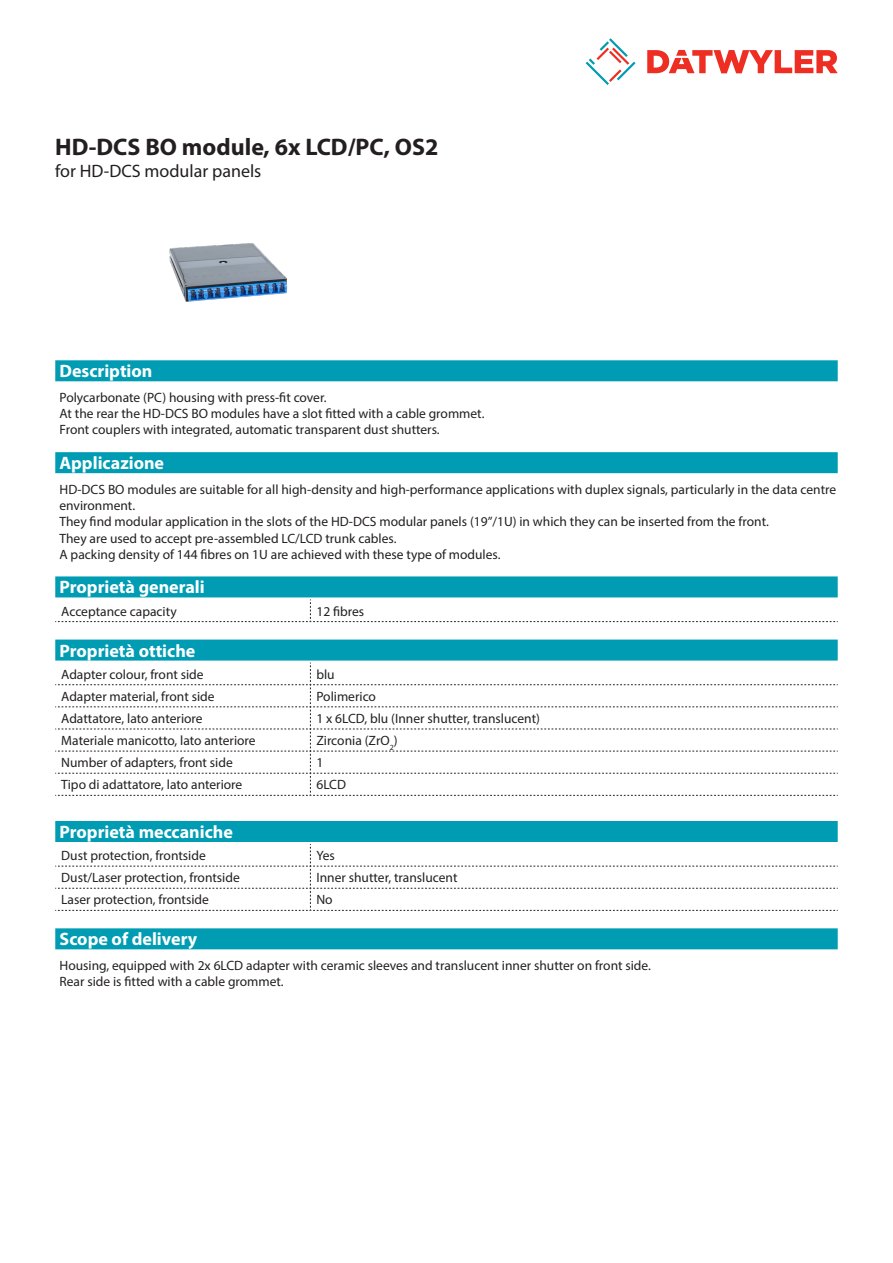
<style>
.page{position:relative;width:893px;height:1263px;background:#fff}
.page>*{position:absolute;margin:0;border:0;box-sizing:border-box;transform-origin:0 0}
.Product_Head{font:700 24px "Myriad Pro";color:#231f20}
.Standard_Head_Proper{font:700 18px "Myriad Pro";color:#fff}
.SubHead{font:18px "Myriad Pro";color:#231f20}
.Standard_text{font:13.5px/16.2px "Myriad Pro";color:#231f20}
.myriad_light_propert{font:13.5px "Myriad Pro";color:#231f20}
</style>
<div class="page">
<svg style="left:586px;top:38px;width:49px;height:47px"></svg>
<svg style="left:647px;top:50px;width:191px;height:23px"></svg>
<div style="left:55px;top:821px;width:783px;height:21px;background:#009cb3"></div>
<svg style="left:55px;top:844px;width:783px;height:67px"></svg>
<img style="left:169px;top:243px;width:119px;height:59px">
<div style="left:55px;top:360px;width:783px;height:21px;background:#009cb3"></div>
<div style="left:55px;top:928px;width:783px;height:21px;background:#009cb3"></div>
<div style="left:55px;top:452px;width:783px;height:21px;background:#009cb3"></div>
<div style="left:55px;top:576px;width:783px;height:21px;background:#009cb3"></div>
<svg style="left:55px;top:599px;width:783px;height:23px"></svg>
<div style="left:55px;top:639px;width:783px;height:21px;background:#009cb3"></div>
<svg style="left:55px;top:663px;width:783px;height:133px"></svg>
<p class="Product_Head" style="left:55px;top:131px;width:385px">HD-DCS BO module, 6x LCD/PC, OS2</p>
<p class="SubHead" style="left:55px;top:160px;width:208px">for HD-DCS modular panels</p>
<p class="Standard_Head_Proper" style="left:60px;top:359px;width:94px">Description</p>
<p class="Standard_text" style="left:60px;top:389px;width:426px">Polycarbonate (PC) housing with press-fit cover.<br>At the rear the HD-DCS BO modules have a slot fitted with a cable grommet.<br>Front couplers with integrated, automatic transparent dust shutters.</p>
<p class="Standard_Head_Proper" style="left:60px;top:451px;width:106px">Applicazione</p>
<p class="Standard_text" style="left:60px;top:481px;width:778px">HD-DCS BO modules are suitable for all high-density and high-performance applications with duplex signals, particularly in the data centre environment.<br>They find modular application in the slots of the HD-DCS modular panels (19”/1U) in which they can be inserted from the front.<br>They are used to accept pre-assembled LC/LCD trunk cables.<br>A packing density of 144 fibres on 1U are achieved with these type of modules.</p>
<p class="Standard_Head_Proper" style="left:60px;top:576px;width:147px">Proprietà generali</p>
<p class="myriad_light_propert" style="left:61px;top:603px;width:117px">Acceptance capacity</p>
<p class="myriad_light_propert" style="left:316px;top:603px;width:49px">12 fibres</p>
<p class="Standard_Head_Proper" style="left:60px;top:639px;width:137px">Proprietà ottiche</p>
<p class="myriad_light_propert" style="left:61px;top:666px;width:144px">Adapter colour, front side</p>
<p class="myriad_light_propert" style="left:316px;top:666px;width:20px">blu</p>
<p class="myriad_light_propert" style="left:61px;top:688px;width:155px">Adapter material, front side</p>
<p class="myriad_light_propert" style="left:316px;top:688px;width:61px">Polimerico</p>
<p class="myriad_light_propert" style="left:61px;top:710px;width:143px">Adattatore, lato anteriore</p>
<p class="myriad_light_propert" style="left:316px;top:710px;width:225px">1 x 6LCD, blu (Inner shutter, translucent)</p>
<p class="myriad_light_propert" style="left:61px;top:732px;width:196px">Materiale manicotto, lato anteriore</p>
<p class="myriad_light_propert" style="left:316px;top:732px;width:83px">Zirconia (ZrO<sub>2</sub>)</p>
<p class="myriad_light_propert" style="left:61px;top:754px;width:173px">Number of adapters, front side</p>
<p class="myriad_light_propert" style="left:316px;top:754px;width:8px">1</p>
<p class="myriad_light_propert" style="left:61px;top:776px;width:183px">Tipo di adattatore, lato anteriore</p>
<p class="myriad_light_propert" style="left:316px;top:776px;width:31px">6LCD</p>
<p class="Standard_Head_Proper" style="left:60px;top:820px;width:175px">Proprietà meccaniche</p>
<p class="myriad_light_propert" style="left:61px;top:847px;width:146px">Dust protection, frontside</p>
<p class="myriad_light_propert" style="left:316px;top:847px;width:20px">Yes</p>
<p class="myriad_light_propert" style="left:61px;top:869px;width:180px">Dust/Laser protection, frontside</p>
<p class="myriad_light_propert" style="left:316px;top:869px;width:143px">Inner shutter, translucent</p>
<p class="myriad_light_propert" style="left:61px;top:891px;width:149px">Laser protection, frontside</p>
<p class="myriad_light_propert" style="left:316px;top:891px;width:18px">No</p>
<p class="Standard_Head_Proper" style="left:60px;top:927px;width:139px">Scope of delivery</p>
<p class="Standard_text" style="left:60px;top:957px;width:593px">Housing, equipped with 2x 6LCD adapter with ceramic sleeves and translucent inner shutter on front side.<br>Rear side is fitted with a cable grommet.</p>
</div>
